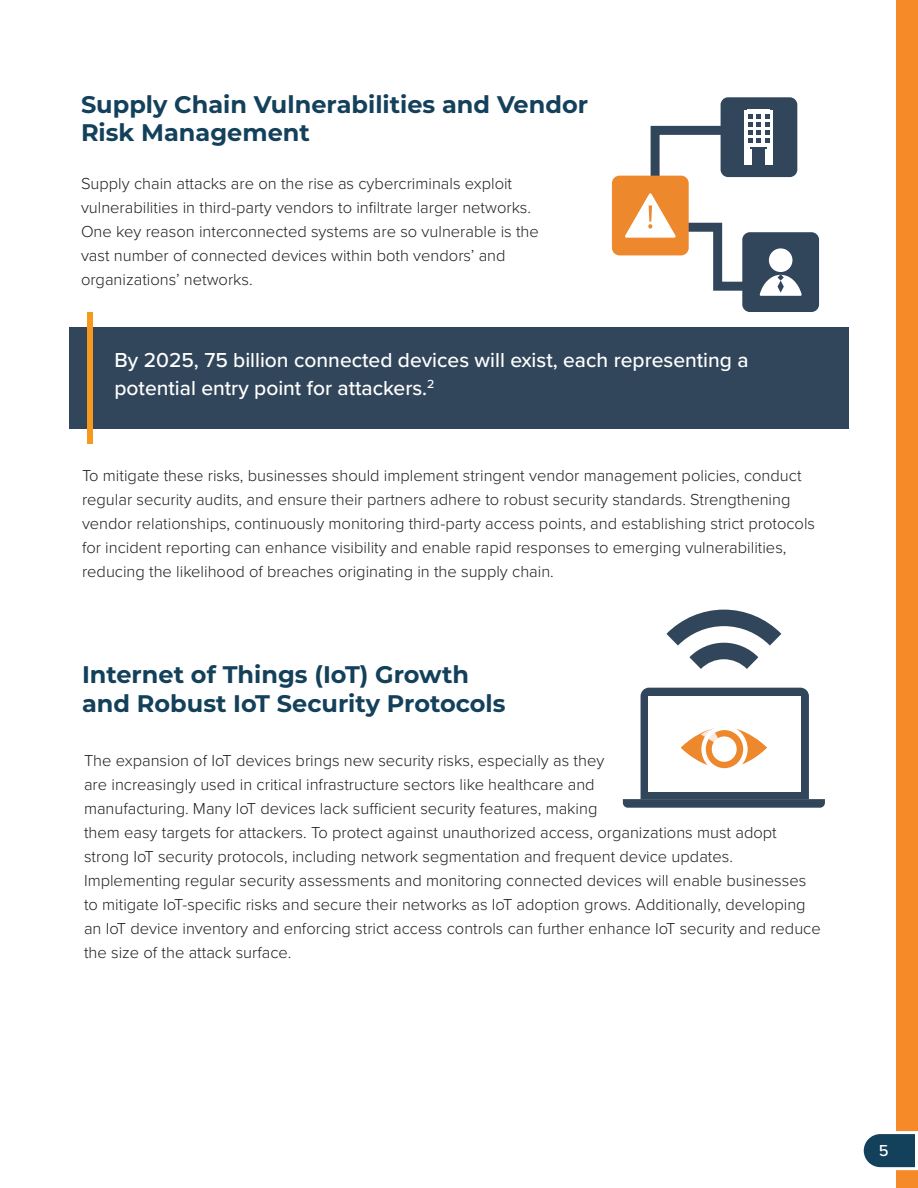
<style>
.page{position:relative;width:918px;height:1188px;background:#fff}
.page>*{position:absolute;margin:0;border:0;box-sizing:border-box;transform-origin:0 0}
.t1{font:700 24px/28.8px "Montserrat";color:#13405a}
.Body_copy{font:500 21px/28.5px "Proxima Nova";color:#fff}
.Body_copy-2{font:300 16.5px/24px "Proxima Nova";color:#231f20}
.t2{font:500 16.5px "Proxima Nova";color:#fff}
</style>
<div class="page">
<div style="left:897px;top:0;width:21px;height:1188px;background:#f68a28"></div>
<svg style="left:863px;top:1130px;width:55px;height:42px"></svg>
<div style="left:69px;top:327px;width:780px;height:102px;background:#32465b"></div>
<div style="left:88px;top:312px;width:5px;height:132px;background:#f7991c"></div>
<div style="left:612px;top:176px;width:77px;height:79px;background:#ed882d;border-radius:8px"></div>
<div style="left:721px;top:97px;width:76px;height:80px;background:#32465b;border-radius:8px"></div>
<div style="left:742px;top:232px;width:77px;height:80px;background:#32465b;border-radius:8px"></div>
<div style="left:745px;top:111px;width:28px;height:54px;background:#fff"></div>
<hr style="left:748px;top:109px;width:22px;height:2px;background:#fff">
<svg style="left:625px;top:114px;width:180px;height:182px"></svg>
<svg style="left:623px;top:688px;width:202px;height:120px"></svg>
<svg style="left:666px;top:610px;width:115px;height:59px"></svg>
<p class="t1" style="left:81px;top:89px;width:509px">Supply Chain Vulnerabilities and Vendor<br>Risk Management</p>
<p class="Body_copy-2" style="left:81px;top:170px;width:459px">Supply chain attacks are on the rise as cybercriminals exploit vulnerabilities in third-party vendors to infiltrate larger networks.<br>One key reason interconnected systems are so vulnerable is the vast number of connected devices within both vendors’ and organizations’ networks.</p>
<p class="Body_copy" style="left:114px;top:345px;width:636px">By 2025, 75 billion connected devices will exist, each representing a potential entry point for attackers.<sup>2</sup></p>
<p class="Body_copy-2" style="left:82px;top:462px;width:735px">To mitigate these risks, businesses should implement stringent vendor management policies, conduct regular security audits, and ensure their partners adhere to robust security standards. Strengthening vendor relationships, continuously monitoring third-party access points, and establishing strict protocols for incident reporting can enhance visibility and enable rapid responses to emerging vulnerabilities, reducing the likelihood of breaches originating in the supply chain.</p>
<p class="t1" style="left:82px;top:659px;width:425px">Internet of Things (IoT) Growth and Robust IoT Security Protocols</p>
<p class="Body_copy-2" style="left:84px;top:748px;width:522px">The expansion of IoT devices brings new security risks, especially as they</p>
<p class="Body_copy-2" style="left:84px;top:772px;width:512px">are increasingly used in critical infrastructure sectors like healthcare and</p>
<p class="Body_copy-2" style="left:84px;top:796px;width:515px">manufacturing. Many IoT devices lack sufficient security features, making</p>
<p class="Body_copy-2" style="left:84px;top:820px;width:738px">them easy targets for attackers. To protect against unauthorized access, organizations must adopt strong IoT security protocols, including network segmentation and frequent device updates.<br>Implementing regular security assessments and monitoring connected devices will enable businesses to mitigate IoT-specific risks and secure their networks as IoT adoption grows. Additionally, developing an IoT device inventory and enforcing strict access controls can further enhance IoT security and reduce the size of the attack surface.</p>
<p class="t2" style="left:879px;top:1138px;width:11px">5</p>
</div>
